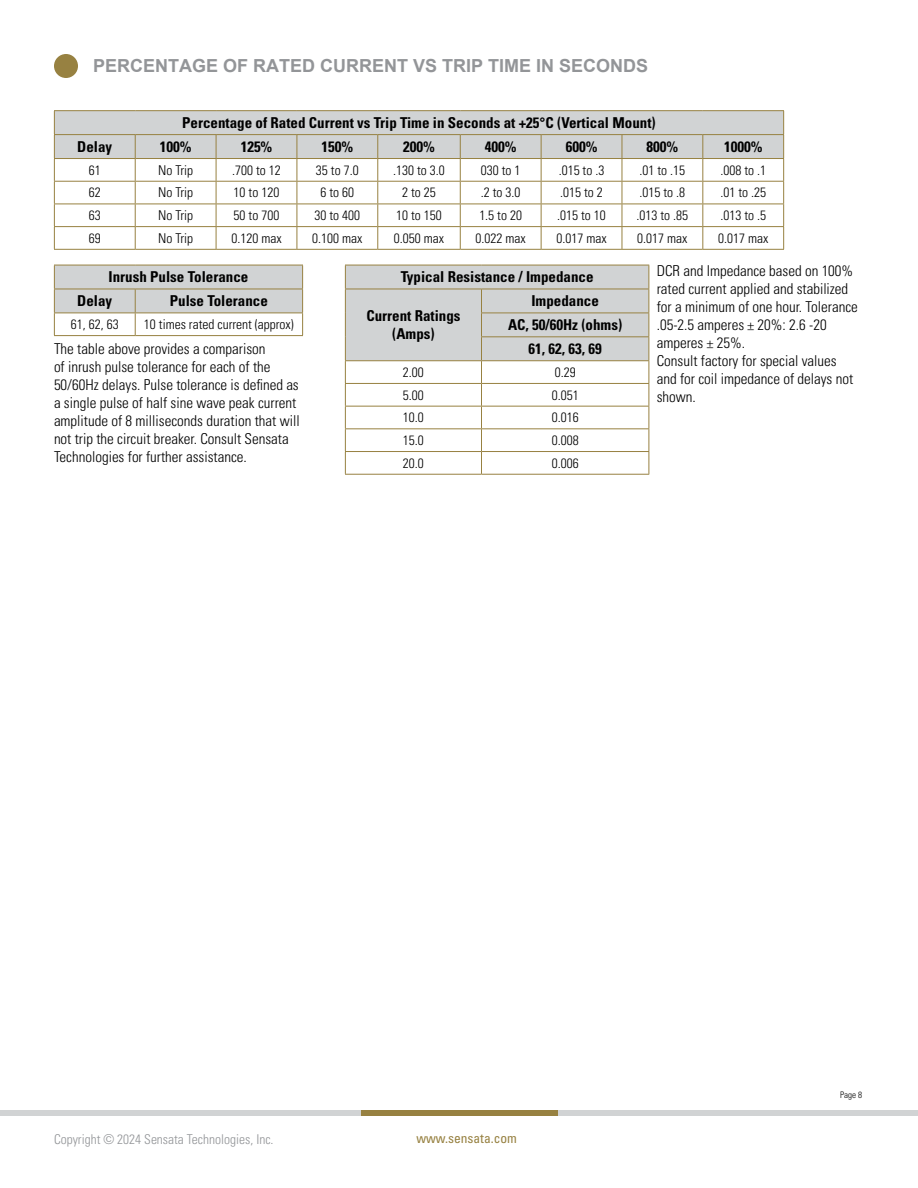
<style>
.page{position:relative;width:918px;height:1188px;background:#fff}
.page>*{position:absolute;margin:0;border:0;box-sizing:border-box;transform-origin:0 0}
.t1{font:700 18px "Arial";color:#939598}
.t2{font:300 condensed 15px/18px "Univers LT Pro";color:#000}
.t3{font:700 condensed 15px/23.9px "Univers LT Pro";color:#000;text-align:center}
.t4{font:300 condensed 13.5px "Univers LT Pro";color:#000}
.t5{font:300 condensed 13.5px "Univers LT Pro";color:#939598}
.t6{font:condensed 13.5px "Univers LT Pro";color:#978141}
.t7{font:300 condensed 9px "Univers LT Pro";color:#000}
</style>
<div class="page">
<div style="left:0;top:1110px;width:918px;height:6px;background:#d1d3d4"></div>
<div style="left:361px;top:1110px;width:197px;height:6px;background:#978141"></div>
<hr style="left:54px;top:110px;width:81px;height:1px;background:#978141">
<hr style="left:135px;top:110px;width:81px;height:1px;background:#978141">
<hr style="left:216px;top:110px;width:81px;height:1px;background:#978141">
<hr style="left:297px;top:110px;width:81px;height:1px;background:#978141">
<hr style="left:378px;top:110px;width:82px;height:1px;background:#978141">
<hr style="left:460px;top:110px;width:81px;height:1px;background:#978141">
<hr style="left:541px;top:110px;width:81px;height:1px;background:#978141">
<hr style="left:622px;top:110px;width:81px;height:1px;background:#978141">
<hr style="left:703px;top:110px;width:81px;height:1px;background:#978141">
<svg style="left:54px;top:111px;width:730px;height:138px"></svg>
<hr style="left:54px;top:181px;width:81px;height:1px;background:#978141">
<hr style="left:135px;top:181px;width:81px;height:1px;background:#978141">
<hr style="left:216px;top:181px;width:81px;height:1px;background:#978141">
<hr style="left:297px;top:181px;width:81px;height:1px;background:#978141">
<hr style="left:378px;top:181px;width:82px;height:1px;background:#978141">
<hr style="left:460px;top:181px;width:81px;height:1px;background:#978141">
<hr style="left:541px;top:181px;width:81px;height:1px;background:#978141">
<hr style="left:622px;top:181px;width:81px;height:1px;background:#978141">
<hr style="left:703px;top:181px;width:81px;height:1px;background:#978141">
<hr style="left:54px;top:204px;width:81px;height:1px;background:#978141">
<hr style="left:135px;top:204px;width:81px;height:1px;background:#978141">
<hr style="left:216px;top:204px;width:81px;height:1px;background:#978141">
<hr style="left:297px;top:204px;width:81px;height:1px;background:#978141">
<hr style="left:378px;top:204px;width:82px;height:1px;background:#978141">
<hr style="left:460px;top:204px;width:81px;height:1px;background:#978141">
<hr style="left:541px;top:204px;width:81px;height:1px;background:#978141">
<hr style="left:622px;top:204px;width:81px;height:1px;background:#978141">
<hr style="left:703px;top:204px;width:81px;height:1px;background:#978141">
<hr style="left:54px;top:226px;width:81px;height:1px;background:#978141">
<hr style="left:135px;top:226px;width:81px;height:1px;background:#978141">
<hr style="left:216px;top:226px;width:81px;height:1px;background:#978141">
<hr style="left:297px;top:226px;width:81px;height:1px;background:#978141">
<hr style="left:378px;top:226px;width:82px;height:1px;background:#978141">
<hr style="left:460px;top:226px;width:81px;height:1px;background:#978141">
<hr style="left:541px;top:226px;width:81px;height:1px;background:#978141">
<hr style="left:622px;top:226px;width:81px;height:1px;background:#978141">
<hr style="left:703px;top:226px;width:81px;height:1px;background:#978141">
<hr style="left:54px;top:249px;width:81px;height:1px;background:#978141">
<hr style="left:135px;top:249px;width:81px;height:1px;background:#978141">
<hr style="left:216px;top:249px;width:81px;height:1px;background:#978141">
<hr style="left:297px;top:249px;width:81px;height:1px;background:#978141">
<hr style="left:378px;top:249px;width:82px;height:1px;background:#978141">
<hr style="left:460px;top:249px;width:81px;height:1px;background:#978141">
<hr style="left:541px;top:249px;width:81px;height:1px;background:#978141">
<hr style="left:622px;top:249px;width:81px;height:1px;background:#978141">
<hr style="left:703px;top:249px;width:81px;height:1px;background:#978141">
<svg style="left:54px;top:265px;width:249px;height:70px"></svg>
<hr style="left:54px;top:335px;width:81px;height:1px;background:#978141">
<hr style="left:135px;top:335px;width:168px;height:1px;background:#978141">
<svg style="left:345px;top:265px;width:305px;height:209px"></svg>
<hr style="left:345px;top:406px;width:137px;height:1px;background:#978141">
<hr style="left:482px;top:406px;width:167px;height:1px;background:#978141">
<hr style="left:345px;top:428px;width:137px;height:1px;background:#978141">
<hr style="left:482px;top:428px;width:167px;height:1px;background:#978141">
<hr style="left:345px;top:451px;width:137px;height:1px;background:#978141">
<hr style="left:482px;top:451px;width:167px;height:1px;background:#978141">
<hr style="left:345px;top:474px;width:137px;height:1px;background:#978141">
<hr style="left:482px;top:474px;width:167px;height:1px;background:#978141">
<div style="left:54px;top:54px;width:24px;height:24px;background:#978141;border-radius:50%"></div>
<p class="t1" style="left:93px;top:53px;width:557px">PERCENTAGE OF RATED CURRENT VS TRIP TIME IN SECONDS</p>
<p class="t3" style="left:182px;top:111px;width:475px">Percentage of Rated Current vs Trip Time in Seconds at +25°C (Vertical Mount)</p>
<p class="t3" style="left:77px;top:135px;width:36px">Delay</p>
<p class="t3" style="left:160px;top:135px;width:33px">100%</p>
<p class="t3" style="left:241px;top:135px;width:33px">125%</p>
<p class="t3" style="left:322px;top:135px;width:33px">150%</p>
<p class="t3" style="left:403px;top:135px;width:33px">200%</p>
<p class="t3" style="left:485px;top:135px;width:33px">400%</p>
<p class="t3" style="left:566px;top:135px;width:33px">600%</p>
<p class="t3" style="left:647px;top:135px;width:33px">800%</p>
<p class="t3" style="left:724px;top:135px;width:40px">1000%</p>
<p class="t4" style="left:89px;top:161px;width:13px">61</p>
<p class="t4" style="left:158px;top:161px;width:36px">No Trip</p>
<p class="t4" style="left:232px;top:161px;width:50px">.700 to 12</p>
<p class="t4" style="left:316px;top:161px;width:44px">35 to 7.0</p>
<p class="t4" style="left:393px;top:161px;width:53px">.130 to 3.0</p>
<p class="t4" style="left:481px;top:161px;width:41px">030 to 1</p>
<p class="t4" style="left:559px;top:161px;width:47px">.015 to .3</p>
<p class="t4" style="left:640px;top:161px;width:47px">.01 to .15</p>
<p class="t4" style="left:720px;top:161px;width:47px">.008 to .1</p>
<p class="t4" style="left:89px;top:184px;width:13px">62</p>
<p class="t4" style="left:158px;top:184px;width:36px">No Trip</p>
<p class="t4" style="left:234px;top:184px;width:47px">10 to 120</p>
<p class="t4" style="left:320px;top:184px;width:35px">6 to 60</p>
<p class="t4" style="left:402px;top:184px;width:35px">2 to 25</p>
<p class="t4" style="left:481px;top:184px;width:41px">.2 to 3.0</p>
<p class="t4" style="left:560px;top:184px;width:44px">.015 to 2</p>
<p class="t4" style="left:640px;top:184px;width:47px">.015 to .8</p>
<p class="t4" style="left:720px;top:184px;width:47px">.01 to .25</p>
<p class="t4" style="left:89px;top:206px;width:13px">63</p>
<p class="t4" style="left:158px;top:206px;width:36px">No Trip</p>
<p class="t4" style="left:234px;top:206px;width:47px">50 to 700</p>
<p class="t4" style="left:314px;top:206px;width:47px">30 to 400</p>
<p class="t4" style="left:396px;top:206px;width:47px">10 to 150</p>
<p class="t4" style="left:479px;top:206px;width:44px">1.5 to 20</p>
<p class="t4" style="left:557px;top:206px;width:50px">.015 to 10</p>
<p class="t4" style="left:637px;top:206px;width:53px">.013 to .85</p>
<p class="t4" style="left:720px;top:206px;width:47px">.013 to .5</p>
<p class="t4" style="left:89px;top:229px;width:13px">69</p>
<p class="t4" style="left:158px;top:229px;width:36px">No Trip</p>
<p class="t4" style="left:231px;top:229px;width:52px">0.120 max</p>
<p class="t4" style="left:312px;top:229px;width:52px">0.100 max</p>
<p class="t4" style="left:394px;top:229px;width:52px">0.050 max</p>
<p class="t4" style="left:476px;top:229px;width:52px">0.022 max</p>
<p class="t4" style="left:556px;top:229px;width:52px">0.017 max</p>
<p class="t4" style="left:637px;top:229px;width:52px">0.017 max</p>
<p class="t4" style="left:718px;top:229px;width:52px">0.017 max</p>
<p class="t3" style="left:77px;top:265px;width:173px;text-align:left;text-indent:31px">Inrush Pulse Tolerance<br>Delay</p>
<p class="t2" style="left:657px;top:260px;width:203px">DCR and Impedance based on 100% rated current applied and stabilized for a minimum of one hour. Tolerance .05-2.5 amperes ± 20%: 2.6 -20 amperes ± 25%.<br>Consult factory for special values and for coil impedance of delays not shown.</p>
<p class="t3" style="left:401px;top:265px;width:194px">Typical Resistance / Impedance</p>
<p class="t3" style="left:366px;top:307px;width:96px;line-height:18px">Current Ratings (Amps)</p>
<p class="t3" style="left:170px;top:289px;width:100px">Pulse Tolerance</p>
<p class="t3" style="left:508px;top:289px;width:116px">Impedance<br>AC, 50/60Hz (ohms)<br>61, 62, 63, 69</p>
<p class="t4" style="left:71px;top:315px;width:49px">61, 62, 63</p>
<p class="t4" style="left:144px;top:315px;width:151px">10 times rated current (approx)</p>
<p class="t2" style="left:54px;top:339px;width:247px">The table above provides a comparison<br>of inrush pulse tolerance for each of the 50/60Hz delays. Pulse tolerance is defined as a single pulse of half sine wave peak current amplitude of 8 milliseconds duration that will not trip the circuit breaker. Consult Sensata Technologies for further assistance.</p>
<p class="t4" style="left:403px;top:363px;width:22px">2.00</p>
<p class="t4" style="left:555px;top:363px;width:22px">0.29</p>
<p class="t4" style="left:403px;top:386px;width:22px">5.00</p>
<p class="t4" style="left:552px;top:386px;width:28px">0.051</p>
<p class="t4" style="left:403px;top:408px;width:22px">10.0</p>
<p class="t4" style="left:552px;top:408px;width:28px">0.016</p>
<p class="t4" style="left:403px;top:431px;width:22px">15.0</p>
<p class="t4" style="left:552px;top:431px;width:28px">0.008</p>
<p class="t4" style="left:403px;top:454px;width:22px">20.0</p>
<p class="t4" style="left:552px;top:454px;width:28px">0.006</p>
<p class="t5" style="left:54px;top:1130px;width:221px">Copyright © 2024 Sensata Technologies, Inc.</p>
<p class="t6" style="left:416px;top:1130px;width:102px">www.sensata.com</p>
<p class="t7" style="left:840px;top:1089px;width:23px">Page 8</p>
</div>
